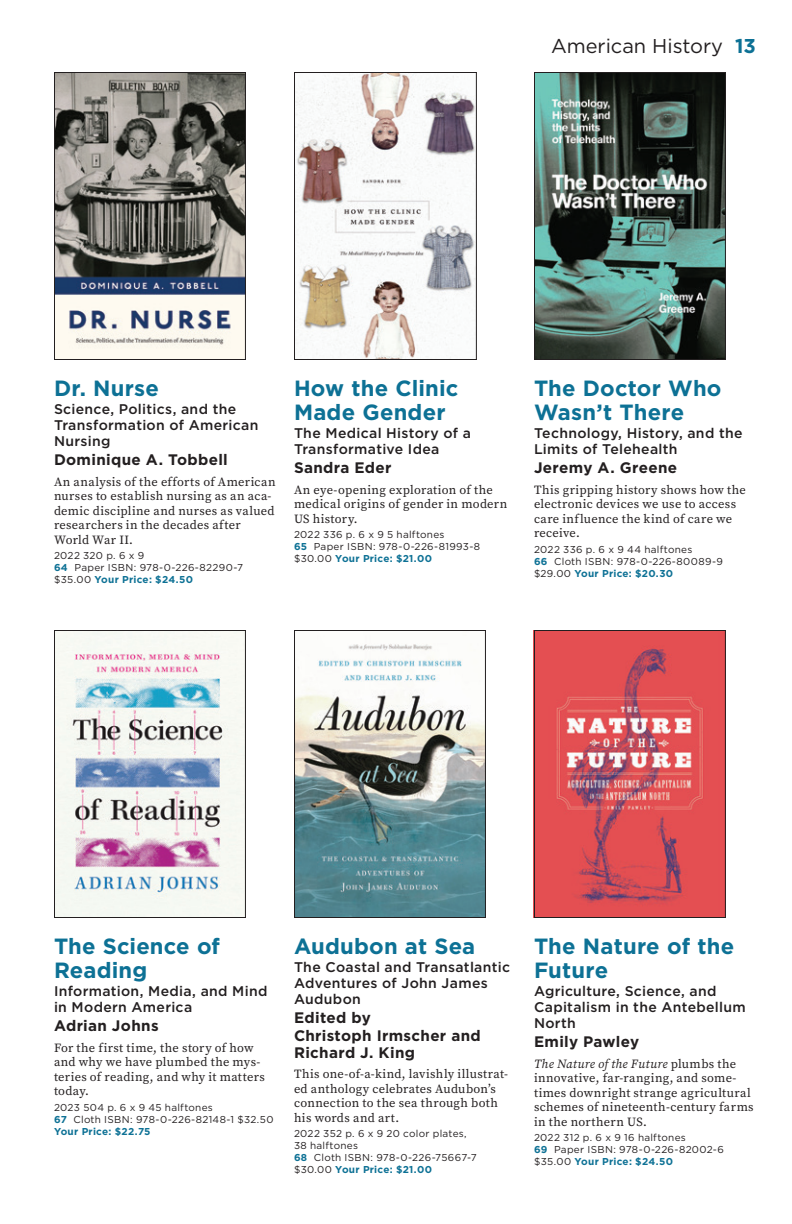
<style>
.page{position:relative;width:792px;height:1224px;background:#fff}
.page>*{position:absolute;margin:0;border:0;box-sizing:border-box;transform-origin:0 0}
._6title{font:700 22px/24px "Gotham";letter-spacing:.005em;color:#0d7195}
.category-top{font:20px "Gotham";color:#231f20}
._6author{font:700 15.2px/17.2px "Gotham";letter-spacing:.02em;color:#231f20}
._6subtitle{font:500 14px/16px "Gotham";letter-spacing:.02em;color:#231f20}
._6text{font:12.4px/14.4px "Source Serif Pro";letter-spacing:.025em;color:#231f20}
._6biblisting{font:10px/12px "Gotham";letter-spacing:.03em;color:#231f20}
.s1{font-weight:700;color:#0d7195}
.s2{font-style:italic}
</style>
<div class="page">
<img style="left:56px;top:74px;width:188px;height:284px">
<div style="left:54px;top:72px;width:192px;height:288px;border:1px solid #231f20"></div>
<img style="left:536px;top:74px;width:188px;height:284px">
<div style="left:534px;top:72px;width:192px;height:288px;border:1px solid #231f20"></div>
<img style="left:296px;top:74px;width:179px;height:284px">
<div style="left:294px;top:72px;width:183px;height:288px;border:1px solid #231f20"></div>
<img style="left:56px;top:632px;width:188px;height:284px">
<div style="left:54px;top:630px;width:192px;height:288px;border:1px solid #231f20"></div>
<img style="left:296px;top:644px;width:188px;height:272px">
<div style="left:294px;top:630px;width:192px;height:288px;border:1px solid #231f20"></div>
<img style="left:536px;top:632px;width:188px;height:284px">
<div style="left:534px;top:630px;width:192px;height:288px;border:1px solid #231f20"></div>
<p class="category-top" style="left:551px;top:33px;width:206px">American History <span class="s1">13</span></p>
<p class="_6title" style="left:54px;top:376px;width:106px">Dr. Nurse</p>
<p class="_6subtitle" style="left:54px;top:401px;width:206px">Science, Politics, and the<br>Transformation of American<br>Nursing</p>
<p class="_6author" style="left:54px;top:451px;width:175px">Dominique A. Tobbell</p>
<p class="_6text" style="left:54px;top:475px;width:223px">An analysis of the efforts of American nurses to establish nursing as an aca&shy;demic discipline and nurses as valued researchers in the decades after<br>World War II.</p>
<p class="_6biblisting" style="left:54px;top:549px;width:191px">2022 320 p. 6 x 9<br><span class="s1">64</span> Paper ISBN: 978-0-226-82290-7 $35.00 <span class="s1">Your Price: $24.50</span></p>
<p class="_6title" style="left:294px;top:376px;width:166px">How the Clinic<br>Made Gender</p>
<p class="_6subtitle" style="left:294px;top:425px;width:179px">The Medical History of a<br>Transformative Idea</p>
<p class="_6author" style="left:294px;top:459px;width:99px">Sandra Eder</p>
<p class="_6text" style="left:294px;top:483px;width:215px">An eye-opening exploration of the medical origins of gender in modern<br>US history.</p>
<p class="_6biblisting" style="left:294px;top:528px;width:188px">2022 336 p. 6 x 9 5 halftones<br><span class="s1">65</span> Paper ISBN: 978-0-226-81993-8 $30.00 <span class="s1">Your Price: $21.00</span></p>
<p class="_6title" style="left:534px;top:376px;width:189px">The Doctor Who<br>Wasn’t There</p>
<p class="_6subtitle" style="left:534px;top:425px;width:210px">Technology, History, and the<br>Limits of Telehealth</p>
<p class="_6author" style="left:534px;top:459px;width:145px">Jeremy A. Greene</p>
<p class="_6text" style="left:534px;top:483px;width:213px">This gripping history shows how the electronic devices we use to access care influence the kind of care we receive.</p>
<p class="_6biblisting" style="left:534px;top:543px;width:190px">2022 336 p. 6 x 9 44 halftones<br><span class="s1">66</span> Cloth ISBN: 978-0-226-80089-9 $29.00 <span class="s1">Your Price: $20.30</span></p>
<p class="_6title" style="left:54px;top:934px;width:168px">The Science of<br>Reading</p>
<p class="_6subtitle" style="left:54px;top:983px;width:215px">Information, Media, and Mind in Modern America</p>
<p class="_6author" style="left:54px;top:1017px;width:106px">Adrian Johns</p>
<p class="_6text" style="left:54px;top:1041px;width:212px">For the first time, the story of how and why we have plumbed the mys&shy;teries of reading, and why it matters today.</p>
<p class="_6biblisting" style="left:54px;top:1101px;width:221px">2023 504 p. 6 x 9 45 halftones<br><span class="s1">67</span> Cloth ISBN: 978-0-226-82148-1 $32.50<br><span class="s1">Your Price: $22.75</span></p>
<p class="_6title" style="left:294px;top:934px;width:183px">Audubon at Sea</p>
<p class="_6subtitle" style="left:294px;top:959px;width:218px">The Coastal and Transatlantic<br>Adventures of John James<br>Audubon</p>
<p class="_6author" style="left:294px;top:1009px;width:188px">Edited by<br>Christoph Irmscher and<br>Richard J. King</p>
<p class="_6text" style="left:294px;top:1067px;width:216px">This one-of-a-kind, lavishly illustrat&shy;ed anthology celebrates Audubon’s connection to the sea through both his words and art.</p>
<p class="_6biblisting" style="left:294px;top:1127px;width:184px">2022 352 p. 6 x 9 20 color plates,<br>38 halftones<br><span class="s1">68</span> Cloth ISBN: 978-0-226-75667-7 $30.00 <span class="s1">Your Price: $21.00</span></p>
<p class="_6title" style="left:534px;top:934px;width:202px">The Nature of the<br>Future</p>
<p class="_6subtitle" style="left:534px;top:983px;width:213px">Agriculture, Science, and<br>Capitalism in the Antebellum<br>North</p>
<p class="_6author" style="left:534px;top:1033px;width:107px">Emily Pawley</p>
<p class="_6text" style="left:534px;top:1057px;width:221px"><span class="s2">The Nature of the Future</span> plumbs the innovative, far-ranging, and some&shy;times downright strange agricultural schemes of nineteenth-century farms in the northern US.</p>
<p class="_6biblisting" style="left:534px;top:1131px;width:192px">2022 312 p. 6 x 9 16 halftones<br><span class="s1">69</span> Paper ISBN: 978-0-226-82002-6 $35.00 <span class="s1">Your Price: $24.50</span></p>
</div>
